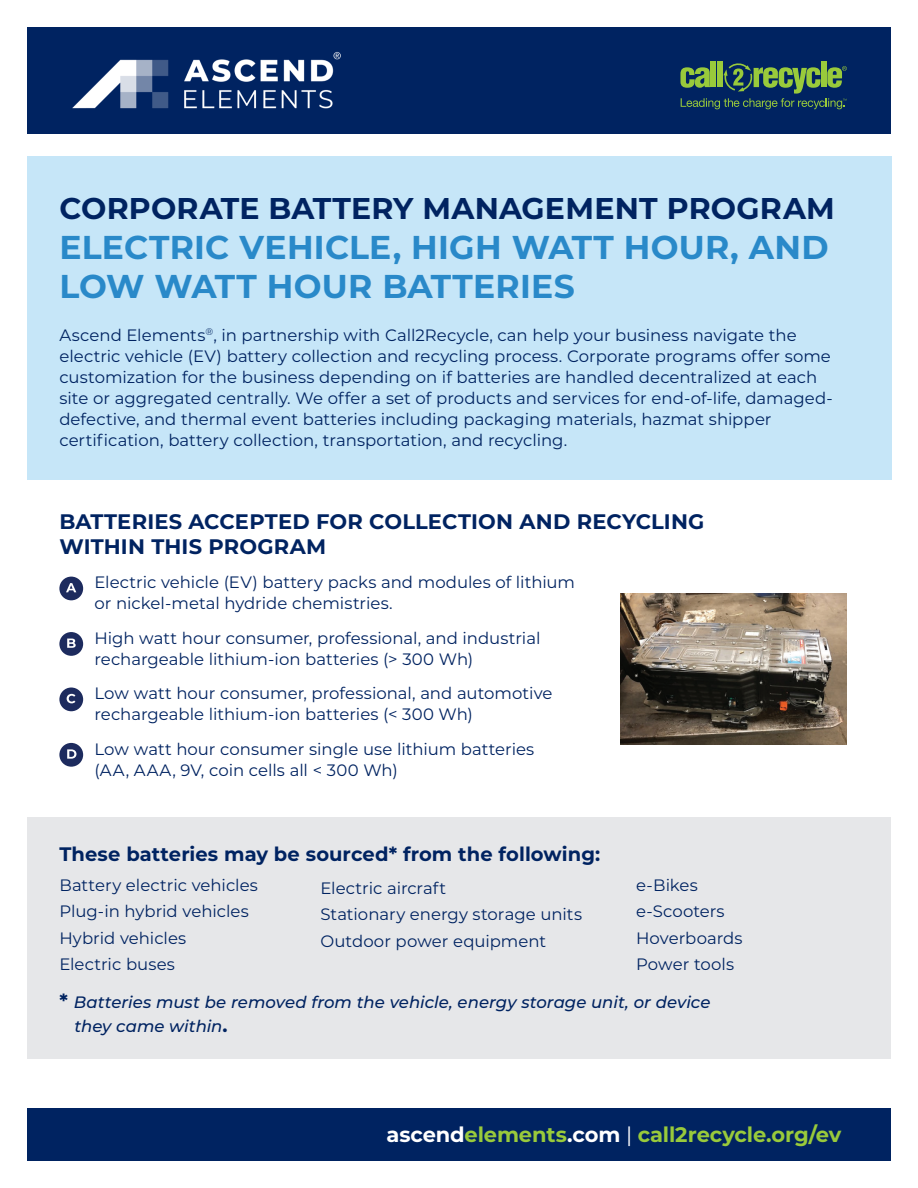
<style>
.page{position:relative;width:918px;height:1188px;background:#fff}
.page>*{position:absolute;margin:0;border:0;box-sizing:border-box;transform-origin:0 0}
.t1{font:700 33px/39.6px "Montserrat";letter-spacing:.01em;color:#2989c9}
.t2{font:700 30px "Montserrat";letter-spacing:.01em;color:#002361}
.t3{font:700 21px/25.2px "Montserrat";letter-spacing:.01em;color:#002361}
.t4{font:700 21px "Montserrat";letter-spacing:-.005em;color:#99ca3b}
.t5{font:700 19.5px "Montserrat";color:#002361}
.t6{font:16.5px/21px "Montserrat";color:#002361}
.t7{font:italic 500 16.5px/23.4px "Montserrat";color:#002361}
.s1{font-weight:700;font-style:normal;font-size:19.5px}
.s2{color:#fff}
.s3{font-weight:400;color:#fff}
</style>
<div class="page">
<div style="left:27px;top:27px;width:864px;height:107px;background:#002361"></div>
<div style="left:821px;top:61px;width:6px;height:26px;background:#99ca3b"></div>
<div style="left:711px;top:61px;width:5px;height:26px;background:#99ca3b"></div>
<div style="left:717px;top:61px;width:5px;height:26px;background:#99ca3b"></div>
<svg style="left:680px;top:62px;width:167px;height:47px"></svg>
<div style="left:27px;top:1108px;width:864px;height:53px;background:#002361"></div>
<img style="left:72px;top:52px;width:269px;height:57px">
<div style="left:28px;top:156px;width:864px;height:324px;background:#c6e6f8"></div>
<div style="left:27px;top:817px;width:864px;height:242px;background:#e6e7e9"></div>
<div style="left:59px;top:577px;width:24px;height:23px;background:#1d2b5e;border-radius:50%"></div>
<svg style="left:66px;top:583px;width:10px;height:9px"></svg>
<div style="left:59px;top:632px;width:24px;height:24px;background:#1d2b5e;border-radius:50%"></div>
<svg style="left:67px;top:639px;width:9px;height:9px"></svg>
<div style="left:59px;top:688px;width:24px;height:23px;background:#1d2b5e;border-radius:50%"></div>
<svg style="left:67px;top:694px;width:8px;height:9px"></svg>
<div style="left:59px;top:743px;width:24px;height:24px;background:#1d2b5e;border-radius:50%"></div>
<svg style="left:67px;top:749px;width:9px;height:10px"></svg>
<img style="left:620px;top:593px;width:227px;height:151px">
<h2 class="t2" style="left:59px;top:187px;width:777px">CORPORATE BATTERY MANAGEMENT PROGRAM</h2>
<h1 class="t1" style="left:59px;top:226px;width:771px">ELECTRIC VEHICLE, HIGH WATT HOUR, AND<br>LOW WATT HOUR BATTERIES</h1>
<p class="t6" style="left:59px;top:324px;width:775px">Ascend Elements<sup>®</sup>, in partnership with Call2Recycle, can help your business navigate the electric vehicle (EV) battery collection and recycling process. Corporate programs offer some customization for the business depending on if batteries are handled decentralized at each site or aggregated centrally. We offer a set of products and services for end-of-life, damaged&shy;defective, and thermal event batteries including packaging materials, hazmat shipper certification, battery collection, transportation, and recycling.</p>
<p class="t3" style="left:59px;top:508px;width:646px">BATTERIES ACCEPTED FOR COLLECTION AND RECYCLING<br>WITHIN THIS PROGRAM</p>
<p class="t6" style="left:94px;top:572px;width:482px">Electric vehicle (EV) battery packs and modules of lithium or nickel-metal hydride chemistries.</p>
<p class="t6" style="left:94px;top:627px;width:447px">High watt hour consumer, professional, and industrial rechargeable lithium-ion batteries (&gt; 300 Wh)</p>
<p class="t6" style="left:94px;top:683px;width:460px">Low watt hour consumer, professional, and automotive rechargeable lithium-ion batteries (&lt; 300 Wh)</p>
<p class="t6" style="left:94px;top:738px;width:441px">Low watt hour consumer single use lithium batteries (AA, AAA, 9V, coin cells all &lt; 300 Wh)</p>
<p class="t5" style="left:59px;top:840px;width:542px">These batteries may be sourced* from the following:</p>
<p class="t6" style="left:59px;top:871px;width:200px;line-height:26.5px">Battery electric vehicles<br>Plug-in hybrid vehicles<br>Hybrid vehicles<br>Electric buses</p>
<p class="t6" style="left:636px;top:871px;width:108px;line-height:26.5px">e-Bikes e-Scooters<br>Hoverboards<br>Power tools</p>
<p class="t6" style="left:321px;top:874px;width:263px;line-height:26.5px">Electric aircraft<br>Stationary energy storage units<br>Outdoor power equipment</p>
<p class="t7" style="left:74px;top:990px;width:638px;text-indent:-15px"><span class="s1">*</span> Batteries must be removed from the vehicle, energy storage unit, or device they came within<span class="s1">.</span></p>
<p class="t4" style="left:386px;top:1120px;width:456px"><span class="s2">ascend</span>elements<span class="s2">.com</span> <span class="s3">|</span> call2recycle.org/ev</p>
</div>
